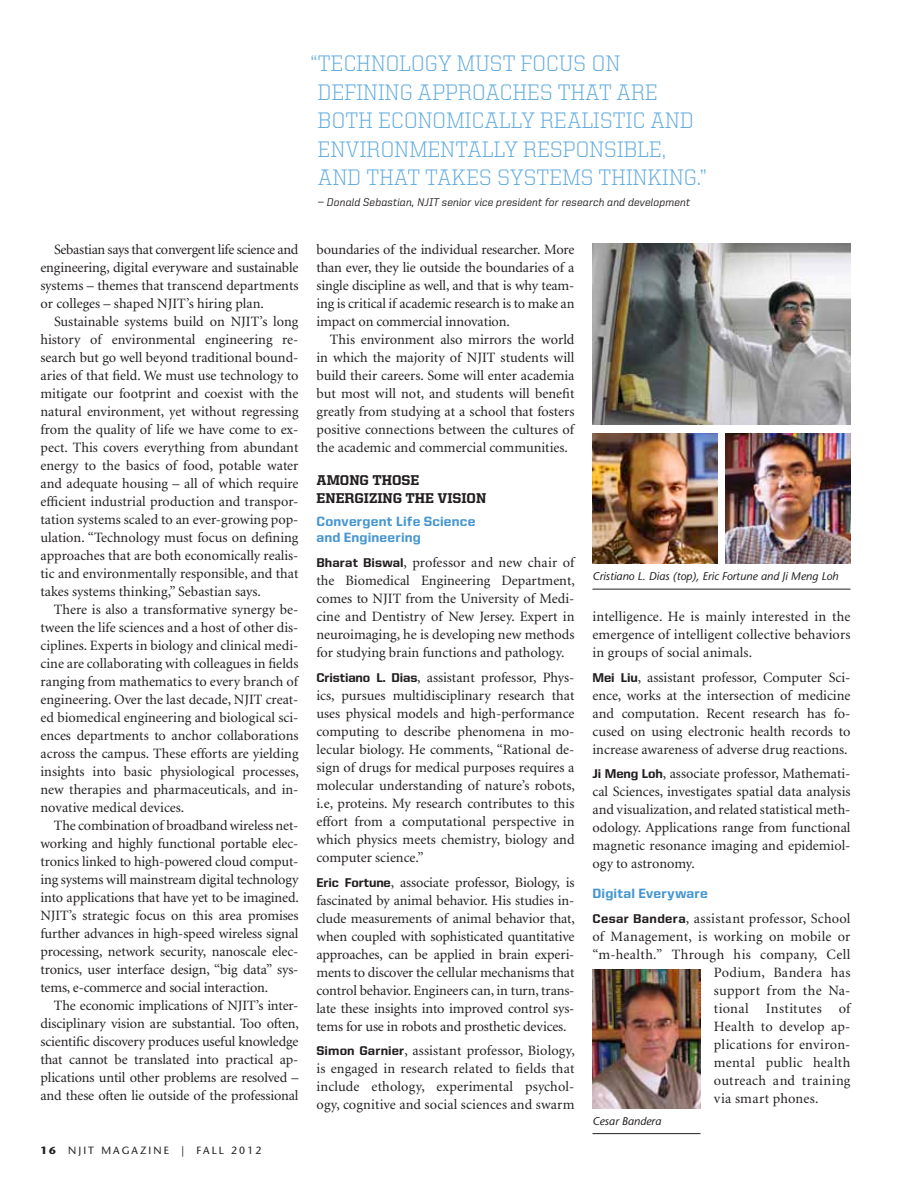
<style>
.page{position:relative;width:918px;height:1188px;background:#fff}
.page>*{position:absolute;margin:0;border:0;box-sizing:border-box;transform-origin:0 0}
.t1{font:300 22.5px "United Serif Reg";letter-spacing:.01em;color:#5da9dd}
.t2{font:14.25px/18px "Minion";color:#231f20;text-align:justify}
.t3{font:14.25px "Minion";letter-spacing:.02em;color:#231f20}
.t4{font:14.25px "Minion";letter-spacing:.025em;color:#231f20}
.t5{font:800 14.25px/18px "United Serif Reg";color:#231f20}
.t6{font:800 13.5px/16.5px "United Sans Reg";letter-spacing:.015em;color:#4596d1}
.t7{font:500 11.25px "United Italic Reg";color:#231f20}
.t8{font:italic 11.25px "Stone Sans";color:#231f20}
.t9{font:10.5px "Stone Sans";letter-spacing:.2em;color:#231f20}
.s1{font-weight:700}
.s2{font-family:"United Sans Reg";font-weight:800;font-size:12.75px}
</style>
<div class="page">
<img style="left:592px;top:970px;width:108px;height:138px">
<hr style="left:592px;top:1133px;width:108px;height:1px;background:#231f20">
<img style="left:592px;top:433px;width:125px;height:130px">
<img style="left:726px;top:433px;width:124px;height:130px">
<img style="left:593px;top:243px;width:257px;height:181px">
<hr style="left:592px;top:589px;width:258px;height:1px;background:#231f20">
<h1 class="t1" style="left:310px;top:52px;width:162px">“TECHNOLOGY MUST</h1>
<h1 class="t1" style="left:521px;top:52px;width:39px">FOCUS</h1>
<h1 class="t1" style="left:592px;top:52px;width:27px">ON</h1>
<h1 class="t1" style="left:318px;top:80px;width:13px">DEFINING</h1>
<h1 class="t1" style="left:418px;top:80px;width:15px">APPR</h1>
<h1 class="t1" style="left:472px;top:80px;width:159px">OACHES THAT ARE</h1>
<h1 class="t1" style="left:318px;top:109px;width:142px">BOTH EC ONOMICALL</h1>
<h1 class="t1" style="left:521px;top:109px;width:32px">Y REALISTIC</h1>
<h1 class="t1" style="left:650px;top:109px;width:15px">AND</h1>
<h1 class="t1" style="left:318px;top:137px;width:92px">ENVIRONMENTALL</h1>
<h1 class="t1" style="left:504px;top:137px;width:33px">Y RESP</h1>
<h1 class="t1" style="left:576px;top:137px;width:27px">ONSIBLE</h1>
<h1 class="t1" style="left:662px;top:137px;width:6px">,</h1>
<h1 class="t1" style="left:318px;top:166px;width:15px">AND</h1>
<h1 class="t1" style="left:366px;top:166px;width:172px">THAT TAKES SYSTEMS</h1>
<h1 class="t1" style="left:599px;top:166px;width:110px">THINKING .”</h1>
<p class="t7" style="left:318px;top:196px;width:374px">— Donald Sebastian, NJIT senior vice president for research and development</p>
<p class="t2" style="left:41px;top:241px;width:260px;text-indent:13px">Sebastian says that convergent life science and engineering, digital everyware and sustainable systems – themes that transcend departments or colleges – shaped NJIT’s hiring plan.</p>
<p class="t2" style="left:41px;top:313px;width:260px;text-indent:13px">Sustainable systems build on NJIT’s long history of environmental engineering re&shy;search but go well beyond traditional bound&shy;aries of that field. We must use technology to mitigate our footprint and coexist with the natural environment, yet without regressing from the quality of life we have come to ex&shy;pect. This covers everything from abundant energy to the basics of food, potable water and adequate housing – all of which require efficient industrial production and transpor&shy;tation systems scaled to an ever-growing pop&shy;ulation. “Technology must focus on defining approaches that are both economically realis&shy;tic and environmentally responsible, and that takes systems thinking,” Sebastian says.</p>
<p class="t2" style="left:41px;top:601px;width:260px;text-indent:13px">There is also a transformative synergy be&shy;tween the life sciences and a host of other dis&shy;ciplines. Experts in biology and clinical medi&shy;cine are collaborating with colleagues in fields ranging from mathematics to every branch of engineering. Over the last decade, NJIT creat&shy;ed biomedical engineering and biological sci&shy;ences departments to anchor collaborations across the campus. These efforts are yielding insights into basic physiological processes, new therapies and pharmaceuticals, and in&shy;novative medical devices.</p>
<p class="t2" style="left:41px;top:817px;width:260px;text-indent:13px">The combination of broadband wireless net&shy;working and highly functional portable elec&shy;tronics linked to high-powered cloud comput&shy;ing systems will mainstream digital technology into applications that have yet to be imagined.<br>NJIT’s strategic focus on this area promises further advances in high-speed wireless signal processing, network security, nanoscale elec&shy;tronics, user interface design, “big data” sys&shy;tems, e-commerce and social interaction.</p>
<p class="t2" style="left:41px;top:997px;width:260px;text-indent:13px">The economic implications of NJIT’s inter&shy;disciplinary vision are substantial. Too often, scientific discovery produces useful knowledge that cannot be translated into practical ap&shy;plications until other problems are resolved – and these often lie outside of the professional</p>
<p class="t9" style="left:40px;top:1144px;width:223px"><span class="s1">16</span> NJIT MAGAZINE | FALL 2012</p>
<p class="t2" style="left:316px;top:241px;width:260px">boundaries of the individual researcher. More than ever, they lie outside the boundaries of a single discipline as well, and that is why team&shy;ing is critical if academic research is to make an impact on commercial innovation.</p>
<p class="t2" style="left:316px;top:331px;width:259px;text-indent:13px">This environment also mirrors the world in which the majority of NJIT students will build their careers. Some will enter academia but most will not, and students will benefit greatly from studying at a school that fosters positive connections between the cultures of the academic and commercial communities.</p>
<p class="t5" style="left:316px;top:470px;width:170px">AMONG THOSE<br>ENERGIZING THE VISION</p>
<p class="t6" style="left:316px;top:513px;width:160px">Convergent Life Science and Engineering</p>
<p class="t2" style="left:316px;top:554px;width:260px"><span class="s2">Bharat Biswal</span>, professor and new chair of the Biomedical Engineering Department, comes to NJIT from the University of Medi&shy;cine and Dentistry of New Jersey. Expert in neuroimaging, he is developing new methods for studying brain functions and pathology.</p>
<p class="t2" style="left:316px;top:669px;width:260px"><span class="s2">Cristiano L. Dias</span>, assistant professor, Phys&shy;ics, pursues multidisciplinary research that uses physical models and high-performance computing to describe phenomena in mo&shy;lecular biology. He comments, “Rational de&shy;sign of drugs for medical purposes requires a molecular understanding of nature’s robots, i.e, proteins. My research contributes to this effort from a computational perspective in which physics meets chemistry, biology and computer science.”</p>
<p class="t2" style="left:316px;top:874px;width:260px"><span class="s2">Eric Fortune</span>, associate professor, Biology, is fascinated by animal behavior. His studies in&shy;clude measurements of animal behavior that, when coupled with sophisticated quantitative approaches, can be applied in brain experi&shy;ments to discover the cellular mechanisms that control behavior. Engineers can, in turn, trans&shy;late these insights into improved control sys&shy;tems for use in robots and prosthetic devices.</p>
<p class="t2" style="left:316px;top:1042px;width:260px"><span class="s2">Simon Garnier</span>, assistant professor, Biology, is engaged in research related to fields that include ethology, experimental psychol&shy;ogy, cognitive and social sciences and swarm</p>
<p class="t8" style="left:592px;top:570px;width:247px">Cristiano L. Dias (top), Eric Fortune and Ji Meng Loh</p>
<p class="t2" style="left:592px;top:608px;width:260px">intelligence. He is mainly interested in the emergence of intelligent collective behaviors in groups of social animals.</p>
<p class="t2" style="left:592px;top:669px;width:260px"><span class="s2">Mei Liu</span>, assistant professor, Computer Sci&shy;ence, works at the intersection of medicine and computation. Recent research has fo&shy;cused on using electronic health records to increase awareness of adverse drug reactions.</p>
<p class="t2" style="left:592px;top:765px;width:260px"><span class="s2">Ji Meng Loh</span>, associate professor, Mathemati&shy;cal Sciences, investigates spatial data analysis and visualization, and related statistical meth&shy;odology. Applications range from functional magnetic resonance imaging and epidemiol&shy;ogy to astronomy.</p>
<p class="t6" style="left:592px;top:885px;width:117px">Digital Everyware</p>
<p class="t3" style="left:592px;top:912px;width:259px"><span class="s2">Cesar Bandera</span>, assistant professor, School</p>
<p class="t2" style="left:593px;top:928px;width:260px">of Management, is working on mobile or</p>
<p class="t4" style="left:593px;top:948px;width:260px">“m-health.” Through his company, Cell</p>
<p class="t3" style="left:714px;top:966px;width:138px">Podium, Bandera has</p>
<p class="t2" style="left:714px;top:982px;width:138px">support from the Na-</p>
<p class="t3" style="left:714px;top:1002px;width:138px">tional Institutes of</p>
<p class="t2" style="left:714px;top:1018px;width:138px">Health to develop ap-</p>
<p class="t2" style="left:714px;top:1036px;width:138px">plications for environ-</p>
<p class="t2" style="left:714px;top:1054px;width:138px">mental public health</p>
<p class="t4" style="left:714px;top:1074px;width:138px">outreach and training</p>
<p class="t3" style="left:714px;top:1092px;width:106px">via smart phones.</p>
<p class="t8" style="left:592px;top:1114px;width:70px">Cesar Bandera</p>
</div>
